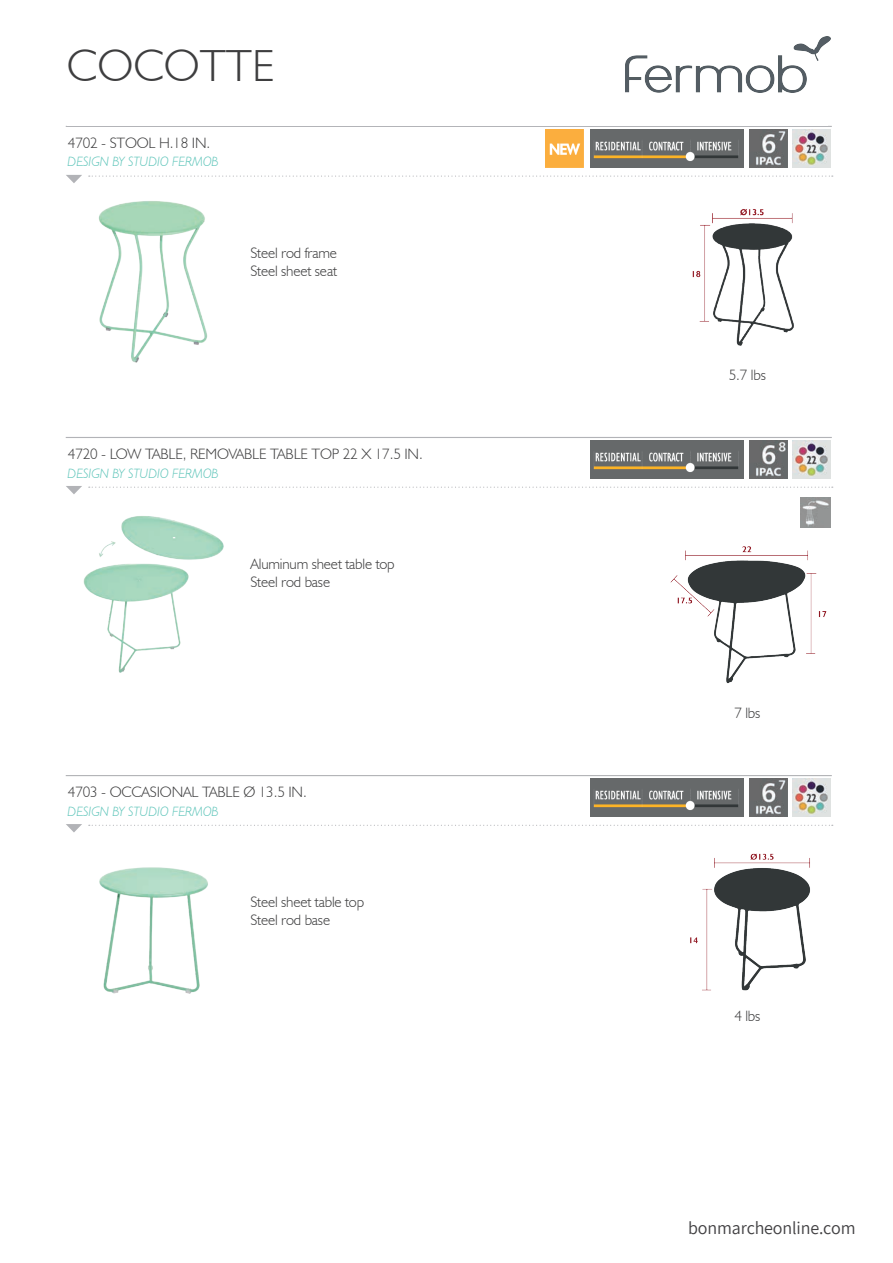
<style>
.page{position:relative;width:893px;height:1263px;background:#fff}
.page>*{position:absolute;margin:0;border:0;box-sizing:border-box;transform-origin:0 0}
.t1{font:300 45px "Humanist 521 BT";color:#3e3e3f}
.t2{font:18px "Assistant";letter-spacing:-.01em;color:#414042}
.t3{font:300 15px/18px "Humanist 521 BT";letter-spacing:-.01em;color:#3e3e3f}
.t4{font:italic 300 13.5px "Humanist 521 BT";color:#5fc5ba}
</style>
<div class="page">
<svg style="left:89px;top:825px;width:744px;height:1px"></svg>
<hr style="left:66px;top:775px;width:766px;height:1px;background:#b2b3b7">
<img style="left:99px;top:867px;width:109px;height:127px">
<img style="left:590px;top:778px;width:153px;height:39px">
<img style="left:749px;top:778px;width:39px;height:39px">
<img style="left:792px;top:778px;width:38px;height:39px">
<img style="left:690px;top:853px;width:120px;height:138px">
<svg style="left:66px;top:824px;width:16px;height:8px"></svg>
<svg style="left:89px;top:487px;width:744px;height:1px"></svg>
<hr style="left:66px;top:437px;width:766px;height:1px;background:#b2b3b7">
<img style="left:83px;top:516px;width:141px;height:157px">
<img style="left:800px;top:498px;width:30px;height:29px">
<img style="left:590px;top:440px;width:153px;height:39px">
<img style="left:749px;top:440px;width:39px;height:39px">
<img style="left:792px;top:440px;width:38px;height:39px">
<img style="left:670px;top:546px;width:157px;height:138px">
<svg style="left:66px;top:486px;width:16px;height:8px"></svg>
<svg style="left:89px;top:176px;width:744px;height:1px"></svg>
<hr style="left:66px;top:126px;width:766px;height:1px;background:#b2b3b7">
<img style="left:99px;top:201px;width:109px;height:162px">
<img style="left:545px;top:129px;width:39px;height:38px">
<img style="left:590px;top:129px;width:153px;height:38px">
<img style="left:749px;top:129px;width:39px;height:38px">
<img style="left:792px;top:129px;width:38px;height:38px">
<img style="left:692px;top:209px;width:102px;height:137px">
<svg style="left:66px;top:175px;width:16px;height:8px"></svg>
<img style="left:625px;top:36px;width:206px;height:57px">
<h1 class="t1" style="left:67px;top:38px;width:209px">COCOTTE</h1>
<p class="t3" style="left:68px;top:133px;width:144px">4702 - STOOL H.18 IN.</p>
<p class="t4" style="left:68px;top:154px;width:153px">DESIGN BY STUDIO FERMOB</p>
<p class="t3" style="left:250px;top:243px;width:88px">Steel rod frame<br>Steel sheet seat</p>
<p class="t3" style="left:68px;top:444px;width:356px">4720 - LOW TABLE, REMOVABLE TABLE TOP 22 X 17.5 IN.</p>
<p class="t4" style="left:68px;top:465px;width:153px">DESIGN BY STUDIO FERMOB</p>
<p class="t3" style="left:250px;top:554px;width:146px">Aluminum sheet table top<br>Steel rod base</p>
<p class="t3" style="left:68px;top:782px;width:240px">4703 - OCCASIONAL TABLE Ø 13.5 IN.</p>
<p class="t4" style="left:68px;top:803px;width:153px">DESIGN BY STUDIO FERMOB</p>
<p class="t3" style="left:250px;top:892px;width:115px">Steel sheet table top<br>Steel rod base</p>
<p class="t3" style="left:729px;top:365px;width:39px">5.7 lbs</p>
<p class="t3" style="left:734px;top:704px;width:28px">7 lbs</p>
<p class="t3" style="left:734px;top:1006px;width:28px">4 lbs</p>
<p class="t2" style="left:688px;top:1215px;width:169px">bonmarcheonline.com</p>
</div>
